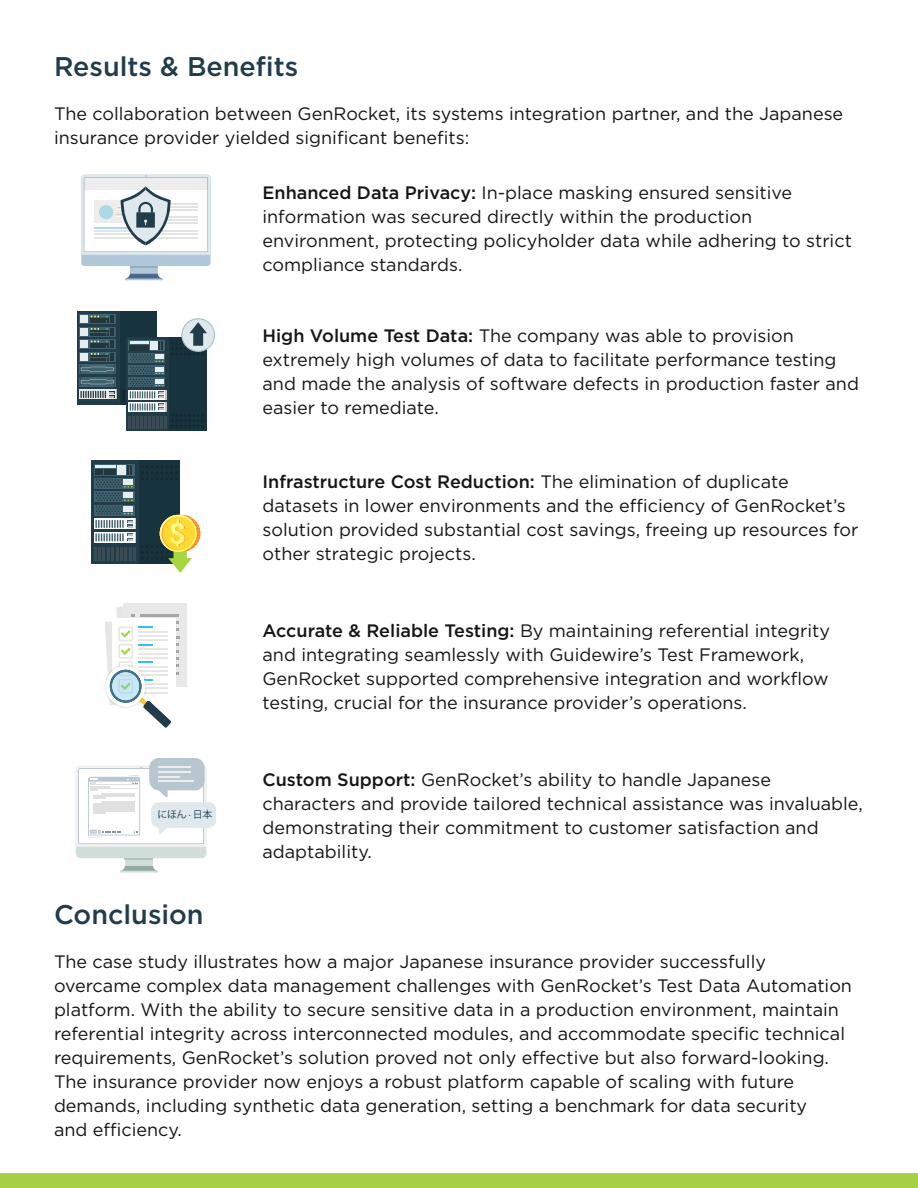
<style>
.page{position:relative;width:918px;height:1188px;background:#fff}
.page>*{position:absolute;margin:0;border:0;box-sizing:border-box;transform-origin:0 0}
.t1{font:500 27px "Gotham";color:#213c4b}
.t2{font:18px/24px "Gotham";color:#151515}
.t3{font:9.9px "Koz Go Pr 6 N";color:#213d4a}
.s1{font-weight:500}
.s2{font-family:"Myriad Pro"}
</style>
<div class="page">
<div style="left:0;top:1173px;width:918px;height:15px;background:#a5cf44"></div>
<div style="left:124px;top:460px;width:56px;height:103px;background:#17333d"></div>
<div style="left:92px;top:460px;width:47px;height:103px;background:#213d4a"></div>
<div style="left:94px;top:464px;width:40px;height:12px;background:#40616e"></div>
<svg style="left:94px;top:465px;width:106px;height:108px"></svg>
<div style="left:124px;top:603px;width:63px;height:84px;background:#e8e8e8"></div>
<svg style="left:105px;top:607px;width:75px;height:121px"></svg>
<div style="left:76px;top:766px;width:130px;height:92px;background:#d1ded9;border-radius:5px"></div>
<svg style="left:120px;top:858px;width:38px;height:15px"></svg>
<div style="left:149px;top:758px;width:56px;height:32px;background:#b8c7cf;border-radius:10px"></div>
<div style="left:151px;top:802px;width:65px;height:26px;background:#dee8ed;border-radius:7px"></div>
<svg style="left:76px;top:766px;width:130px;height:81px"></svg>
<div style="left:107px;top:311px;width:50px;height:93px;background:#17333d"></div>
<svg style="left:77px;top:311px;width:43px;height:93px"></svg>
<div style="left:80px;top:365px;width:37px;height:9px;background:#24363d"></div>
<div style="left:79px;top:365px;width:37px;height:9px;background:#40616e"></div>
<div style="left:80px;top:377px;width:37px;height:9px;background:#24363d"></div>
<div style="left:79px;top:377px;width:37px;height:9px;background:#40616e"></div>
<div style="left:80px;top:315px;width:37px;height:9px;background:#24363d"></div>
<svg style="left:79px;top:315px;width:37px;height:9px"></svg>
<div style="left:81px;top:316px;width:7px;height:7px;background:#e6edf0"></div>
<div style="left:80px;top:327px;width:37px;height:9px;background:#24363d"></div>
<svg style="left:79px;top:327px;width:37px;height:9px"></svg>
<div style="left:81px;top:328px;width:7px;height:7px;background:#e6edf0"></div>
<svg style="left:90px;top:316px;width:24px;height:19px"></svg>
<div style="left:80px;top:340px;width:37px;height:9px;background:#24363d"></div>
<svg style="left:79px;top:340px;width:37px;height:9px"></svg>
<div style="left:80px;top:352px;width:37px;height:9px;background:#24363d"></div>
<div style="left:79px;top:352px;width:37px;height:9px;background:#40616e"></div>
<div style="left:80px;top:390px;width:37px;height:9px;background:#bdbdbd"></div>
<div style="left:79px;top:390px;width:37px;height:9px;background:#ededed"></div>
<svg style="left:80px;top:341px;width:35px;height:57px"></svg>
<div style="left:156px;top:337px;width:50px;height:93px;background:#17333d"></div>
<div style="left:126px;top:337px;width:43px;height:93px;background:linear-gradient(to right,#213d4b,#213c49)"></div>
<div style="left:130px;top:341px;width:36px;height:10px;background:#24363d"></div>
<svg style="left:128px;top:341px;width:37px;height:1px"></svg>
<svg style="left:122px;top:342px;width:82px;height:86px"></svg>
<div style="left:182px;top:319px;width:33px;height:32px;background:#dee8ed;border-radius:50%"></div>
<div style="left:181px;top:318px;width:34px;height:34px;border:1px solid #9ebfc7;border-radius:50%"></div>
<div style="left:193px;top:331px;width:10px;height:15px;background:#213d4a"></div>
<svg style="left:189px;top:322px;width:18px;height:11px"></svg>
<div style="left:81px;top:175px;width:130px;height:91px;background:#b0c7d9;border-radius:3px"></div>
<svg style="left:125px;top:266px;width:38px;height:14px"></svg>
<svg style="left:81px;top:175px;width:130px;height:80px;background:#dde3e5"></svg>
<h1 class="t1" style="left:54px;top:48px;width:246px">Results &amp; Benefits</h1>
<p class="t2" style="left:54px;top:101px;width:791px">The collaboration between GenRocket, its systems integration partner, and the Japanese insurance provider yielded significant benefits:</p>
<p class="t2" style="left:262px;top:180px;width:591px"><span class="s1">Enhanced Data Privacy:</span> In-place masking ensured sensitive information was secured directly within the production environment, protecting policyholder data while adhering to strict compliance standards.</p>
<p class="t2" style="left:262px;top:323px;width:598px"><span class="s1">High Volume Test Data:</span> The company was able to provision extremely high volumes of data to facilitate performance testing and made the analysis of software defects in production faster and easier to remediate.</p>
<p class="t2" style="left:262px;top:469px;width:598px"><span class="s1">Infrastructure Cost Reduction:</span> The elimination of duplicate datasets in lower environments and the efficiency of GenRocket’s solution provided substantial cost savings, freeing up resources for other strategic projects.</p>
<p class="t3" style="left:157px;top:809px;width:57px">にほん <span class="s2">·</span> 日本</p>
<h1 class="t1" style="left:54px;top:897px;width:151px">Conclusion</h1>
<p class="t2" style="left:262px;top:618px;width:569px"><span class="s1">Accurate &amp; Reliable Testing:</span> By maintaining referential integrity and integrating seamlessly with Guidewire’s Test Framework, GenRocket supported comprehensive integration and workflow testing, crucial for the insurance provider’s operations.</p>
<p class="t2" style="left:262px;top:768px;width:602px"><span class="s1">Custom Support:</span> GenRocket’s ability to handle Japanese characters and provide tailored technical assistance was invaluable, demonstrating their commitment to customer satisfaction and adaptability.</p>
<p class="t2" style="left:54px;top:950px;width:800px">The case study illustrates how a major Japanese insurance provider successfully overcame complex data management challenges with GenRocket’s Test Data Automation platform. With the ability to secure sensitive data in a production environment, maintain referential integrity across interconnected modules, and accommodate specific technical requirements, GenRocket’s solution proved not only effective but also forward-looking.<br>The insurance provider now enjoys a robust platform capable of scaling with future demands, including synthetic data generation, setting a benchmark for data security<br>and efficiency.</p>
</div>
